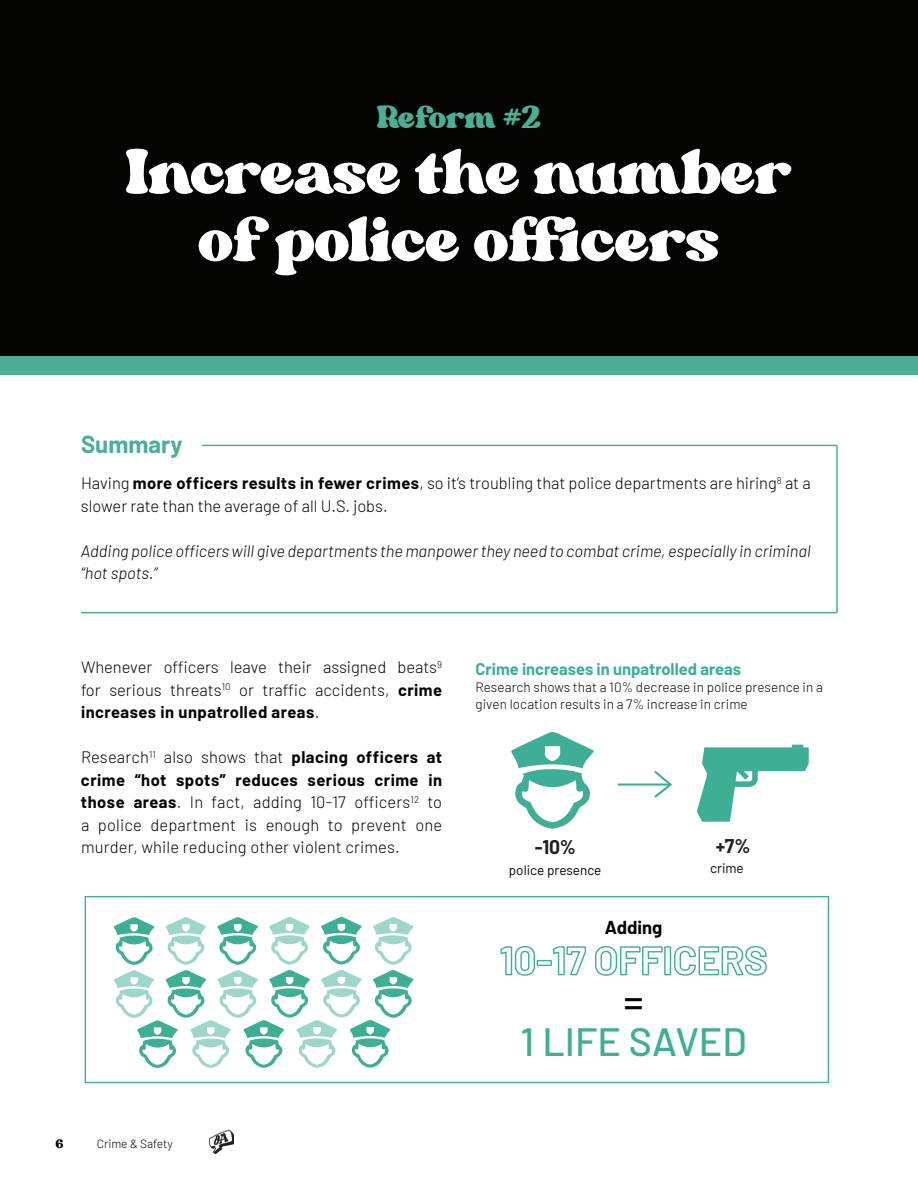
<style>
.page{position:relative;width:918px;height:1188px;background:#fff}
.page>*{position:absolute;margin:0;border:0;box-sizing:border-box;transform-origin:0 0}
.t1{font:90px/67.5px "Margin";color:#fff;text-align:center}
.t2{font:45px "Margin";color:#4cae95}
.t3{font:500 39.45px/41px "Barlow";color:#3eae95;text-align:center}
.t4{font:700 24px "Barlow";color:#4cae95}
.t5{font:700 19.35px "Barlow";color:#231f20}
.t6{font:700 18.3px "Barlow";color:#040503}
.t7{font:18px "Margin";color:#000}
.t8{font:300 16.5px/22.5px "Barlow";color:#040503;text-align:justify}
.t9{font:italic 300 16.5px/22.5px "Barlow";color:#040503}
.t10{font:700 16.5px "Barlow";color:#3eae95}
.t11{font:300 13.5px/16.5px "Barlow";letter-spacing:.01em;color:#040503}
.t12{font:13.5px "Barlow";color:#040503}
.t13{font:300 12px "Barlow";color:#000}
.s1{font-weight:700}
.s2{color:#040503}
</style>
<div class="page">
<img style="left:209px;top:1130px;width:25px;height:24px">
<div style="left:0;top:304px;width:918px;height:71px;background:#4cae95"></div>
<div style="left:0;top:0;width:918px;height:355px;background:#040503"></div>
<hr style="left:81px;top:612px;width:756px;height:1px;background:#4cae95">
<hr style="left:202px;top:445px;width:635px;height:1px;background:#4cae95">
<hr style="left:836px;top:445px;width:2px;height:168px;background:#4cae95">
<svg style="left:511px;top:732px;width:83px;height:97px"></svg>
<svg style="left:697px;top:745px;width:112px;height:77px"></svg>
<hr style="left:618px;top:784px;width:53px;height:2px;background:#3eae95">
<svg style="left:652px;top:770px;width:20px;height:28px"></svg>
<svg style="left:500px;top:946px;width:87px;height:30px"></svg>
<svg style="left:595px;top:946px;width:172px;height:30px"></svg>
<svg style="left:114px;top:917px;width:300px;height:151px"></svg>
<div style="left:85px;top:896px;width:744px;height:187px;border:1px solid #3eae95"></div>
<p class="t2" style="left:377px;top:96px;width:165px">Reform #2</p>
<p class="t1" style="left:126px;top:139px;width:667px">Increase the number of police officers</p>
<p class="t4" style="left:81px;top:427px;width:103px">Summary</p>
<p class="t8" style="left:81px;top:471px;width:731px">Having <span class="s1">more officers results in fewer crimes</span>, so it’s troubling that police departments are hiring<sup>8</sup> at a slower rate than the average of all U.S. jobs.</p>
<p class="t9" style="left:81px;top:538px;width:731px">Adding police officers will give departments the manpower they need to combat crime, especially in criminal “hot spots.”</p>
<p class="t8" style="left:81px;top:655px;width:363px">Whenever officers leave their assigned beats<sup>9 </sup>for serious threats<sup>10</sup> or traffic accidents, <span class="s1">crime increases in unpatrolled areas</span>.</p>
<p class="t8" style="left:81px;top:745px;width:363px">Research<sup>11</sup> also shows that <span class="s1">placing officers at crime “hot spots” reduces serious crime in those areas</span>. In fact, adding 10-17 officers<sup>12</sup> to a police department is enough to prevent one murder, while reducing other violent crimes.</p>
<p class="t7" style="left:56px;top:1135px;width:9px">6</p>
<p class="t13" style="left:97px;top:1135px;width:77px">Crime &amp; Safety</p>
<p class="t10" style="left:476px;top:657px;width:267px">Crime increases in unpatrolled areas</p>
<p class="t11" style="left:476px;top:678px;width:349px">Research shows that a 10% decrease in police presence in a given location results in a 7% increase in crime</p>
<p class="t5" style="left:535px;top:832px;width:43px">-10%</p>
<p class="t5" style="left:716px;top:831px;width:36px">+7%</p>
<p class="t12" style="left:509px;top:860px;width:94px">police presence</p>
<p class="t12" style="left:710px;top:858px;width:35px">crime</p>
<p class="t6" style="left:605px;top:914px;width:59px">Adding</p>
<p class="t3" style="left:521px;top:978px;width:228px"><span class="s2">=<br></span>1 LIFE SAVED</p>
</div>
